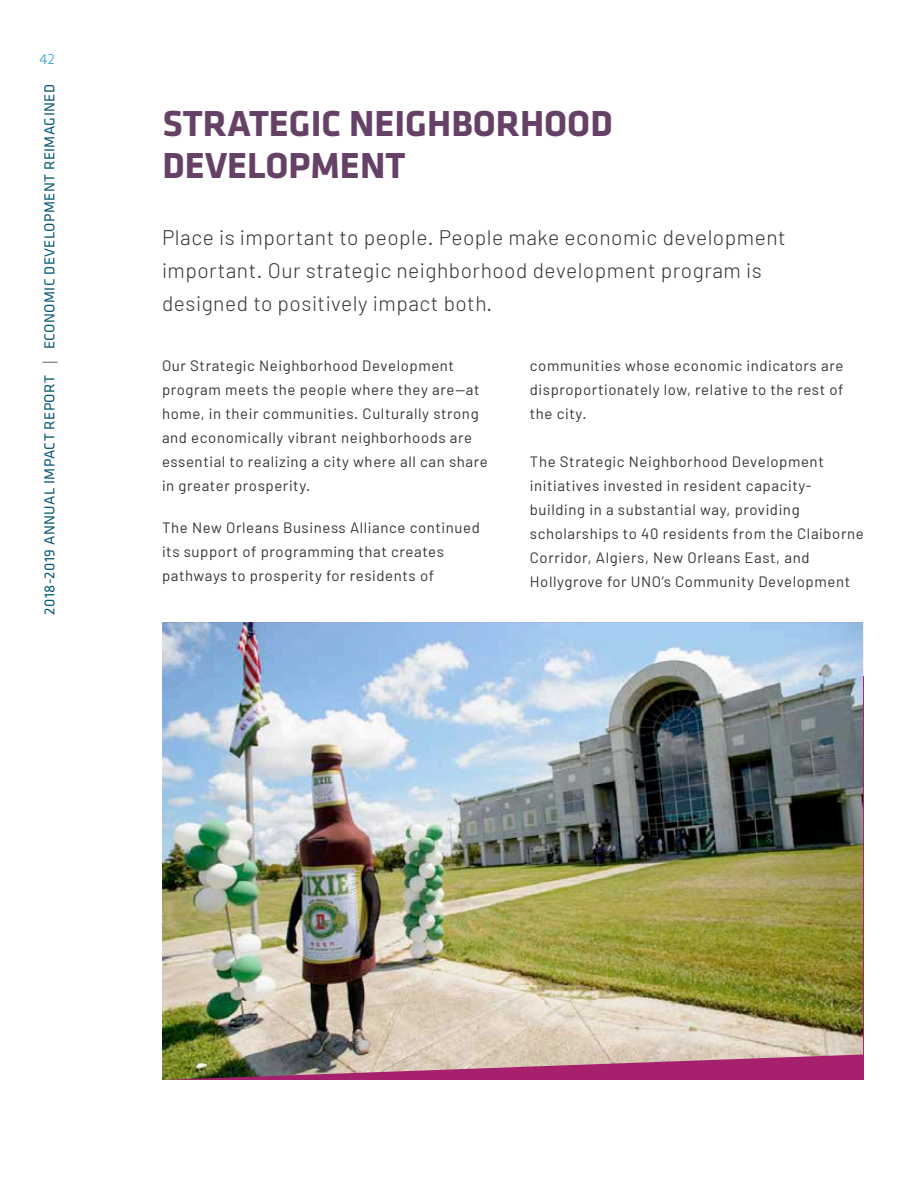
<style>
.page{position:relative;width:918px;height:1188px;background:#fff}
.page>*{position:absolute;margin:0;border:0;box-sizing:border-box;transform-origin:0 0}
.t1{font:700 37.5px/42px "Klavika Basic";color:#664166}
.t2{font:300 21px/33px "Barlow";letter-spacing:.025em;color:#323534}
.t3{font:15px/24px "Barlow";letter-spacing:.04em;color:#323534}
.t4{font:15px "Klavika Basic";letter-spacing:.025em;color:#055775}
.t5{font:300 15px "Klavika Basic";color:#229fc5}
.s1{font-weight:300;color:#000}
</style>
<div class="page">
<img style="left:162px;top:622px;width:701px;height:458px">
<p class="t5" style="left:39px;top:50px;width:17px">42</p>
<p class="t4" style="left:40px;top:615px;width:532px;rotate:-90deg">2018-2019 ANNUAL IMPACT REPORT <span class="s1">|</span> ECONOMIC DEVELOPMENT REIMAGINED</p>
<h1 class="t1" style="left:162px;top:101px;width:452px">STRATEGIC NEIGHBORHOOD<br>DEVELOPMENT</h1>
<h2 class="t2" style="left:162px;top:220px;width:625px">Place is important to people. People make economic development important. Our strategic neighborhood development program is designed to positively impact both.</h2>
<p class="t3" style="left:162px;top:353px;width:327px">Our Strategic Neighborhood Development program meets the people where they are—at home, in their communities. Culturally strong and economically vibrant neighborhoods are essential to realizing a city where all can share in greater prosperity.</p>
<p class="t3" style="left:162px;top:515px;width:319px">The New Orleans Business Alliance continued its support of programming that creates pathways to prosperity for residents of</p>
<p class="t3" style="left:530px;top:353px;width:315px;text-align:justify">communities whose economic indicators are disproportionately low, relative to the rest of the city.</p>
<p class="t3" style="left:530px;top:449px;width:335px">The Strategic Neighborhood Development initiatives invested in resident capacity&shy;building in a substantial way, providing scholarships to 40 residents from the Claiborne Corridor, Algiers, New Orleans East, and Hollygrove for UNO’s Community Development</p>
</div>
